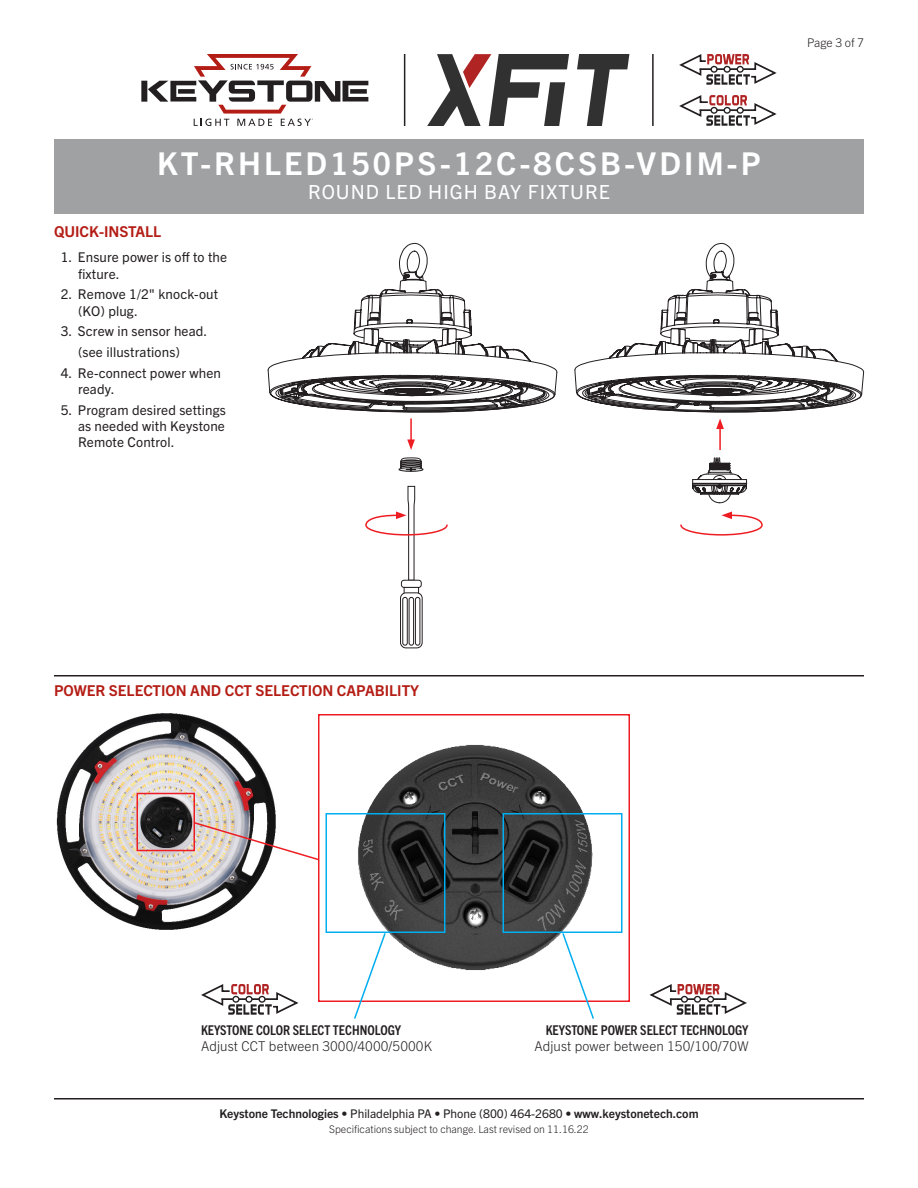
<style>
.page{position:relative;width:918px;height:1188px;background:#fff}
.page>*{position:absolute;margin:0;border:0;box-sizing:border-box;transform-origin:0 0}
.t1{font:700 31.5px "Trade Gothic Next LT Pro";letter-spacing:.1em;color:#fff}
.SubTitle{font:19.5px "Trade Gothic Next LT Pro";letter-spacing:.05em;color:#fff}
.Heading_01{font:700 15px "Trade Gothic Next LT Pro";color:#b41d15}
.Text_Number_List__2{font:13.5px/16.2px "Trade Gothic Next LT Pro";letter-spacing:.01em;color:#231f20}
.Text{font:300 13.5px "Trade Gothic Next LT Pro";letter-spacing:.01em;color:#231f20}
.Heading_02{font:700 condensed 13.5px "Trade Gothic Next LT Pro";color:#231f20}
.t2{font:700 12px "Trade Gothic Next LT Pro";color:#231f20}
.Page{font:300 12px "Trade Gothic Next LT Pro";color:#231f20}
.Rev{font:300 10.5px "Trade Gothic Next LT Pro";color:#231f20}
.s1{font-weight:400}
</style>
<div class="page">
<hr style="left:54px;top:1098px;width:810px;height:2px;background:#231f20">
<div style="left:54px;top:140px;width:810px;height:74px;background:#a0a1a3"></div>
<div style="left:399px;top:467px;width:24px;height:5px;border:1px solid #231f20;border-radius:50%"></div>
<svg style="left:399px;top:457px;width:24px;height:14px"></svg>
<div style="left:401px;top:580px;width:21px;height:8px;border:1px solid #231f20;border-radius:3px"></div>
<div style="left:404px;top:587px;width:15px;height:7px;border:1px solid #231f20"></div>
<div style="left:400px;top:592px;width:23px;height:56px;border:1px solid #231f20;border-radius:5px"></div>
<svg style="left:402px;top:597px;width:19px;height:49px"></svg>
<hr style="left:410px;top:418px;width:2px;height:24px;background:#ee1d23">
<svg style="left:407px;top:439px;width:8px;height:11px"></svg>
<svg style="left:365px;top:486px;width:83px;height:95px"></svg>
<hr style="left:719px;top:427px;width:2px;height:23px;background:#ee1d23">
<svg style="left:680px;top:511px;width:83px;height:25px"></svg>
<svg style="left:692px;top:457px;width:55px;height:47px"></svg>
<hr style="left:404px;top:54px;width:1px;height:72px;background:#231f20">
<hr style="left:652px;top:54px;width:2px;height:72px;background:#231f20">
<svg style="left:427px;top:54px;width:202px;height:72px"></svg>
<svg style="left:679px;top:95px;width:98px;height:31px"></svg>
<svg style="left:679px;top:54px;width:98px;height:31px"></svg>
<svg style="left:141px;top:54px;width:227px;height:72px"></svg>
<hr style="left:54px;top:675px;width:810px;height:1px;background:#231f20">
<img style="left:56px;top:713px;width:220px;height:217px">
<img style="left:358px;top:745px;width:235px;height:225px">
<div style="left:136px;top:793px;width:59px;height:58px;border:2px solid #ee1d23"></div>
<div style="left:318px;top:714px;width:312px;height:288px;border:2px solid #ee1d23"></div>
<svg style="left:192px;top:821px;width:129px;height:41px"></svg>
<svg style="left:201px;top:984px;width:98px;height:31px"></svg>
<svg style="left:649px;top:984px;width:98px;height:31px"></svg>
<div style="left:326px;top:813px;width:120px;height:120px;border:2px solid #00aeef"></div>
<div style="left:502px;top:813px;width:120px;height:120px;border:2px solid #00aeef"></div>
<svg style="left:353px;top:931px;width:34px;height:88px"></svg>
<svg style="left:561px;top:931px;width:34px;height:88px"></svg>
<svg style="left:267px;top:243px;width:291px;height:170px"></svg>
<svg style="left:574px;top:243px;width:291px;height:186px"></svg>
<p class="t1" style="left:157px;top:142px;width:605px">KT-RHLED150PS-12C-8CSB-VDIM-P</p>
<p class="SubTitle" style="left:308px;top:178px;width:303px">ROUND LED HIGH BAY FIXTURE</p>
<p class="Heading_01" style="left:54px;top:221px;width:109px">QUICK-INSTALL</p>
<p class="Text_Number_List__2" style="left:78px;top:249px;width:151px;text-indent:-17px">1. Ensure power is off to the fixture.</p>
<p class="Text_Number_List__2" style="left:78px;top:285px;width:142px;text-indent:-17px">2. Remove 1/2" knock-out (KO) plug.</p>
<p class="Text_Number_List__2" style="left:61px;top:322px;width:148px">3. Screw in sensor head.</p>
<p class="Text_Number_List__2" style="left:78px;top:343px;width:104px">(see illustrations)</p>
<p class="Text_Number_List__2" style="left:78px;top:364px;width:144px;text-indent:-17px">4. Re-connect power when ready.</p>
<p class="Text_Number_List__2" style="left:78px;top:401px;width:149px;text-align:justify;text-indent:-17px">5. Program desired settings as needed with Keystone Remote Control.</p>
<p class="Page" style="left:807px;top:34px;width:58px">Page 3 of 7</p>
<p class="Heading_01" style="left:54px;top:680px;width:367px">POWER SELECTION AND CCT SELECTION CAPABILITY</p>
<p class="Heading_02" style="left:201px;top:1021px;width:202px">KEYSTONE COLOR SELECT TECHNOLOGY</p>
<p class="Text" style="left:201px;top:1037px;width:233px">Adjust CCT between 3000/4000/5000K</p>
<p class="Heading_02" style="left:546px;top:1021px;width:204px">KEYSTONE POWER SELECT TECHNOLOGY</p>
<p class="Text" style="left:534px;top:1037px;width:216px">Adjust power between 150/100/70W</p>
<p class="t2" style="left:219px;top:1105px;width:481px">Keystone Technologies <span class="s1">• Philadelphia PA • Phone (800) 464-2680 •</span> www.keystonetech.com</p>
<p class="Rev" style="left:329px;top:1122px;width:261px">Specifications subject to change. Last revised on 11.16.22</p>
</div>
